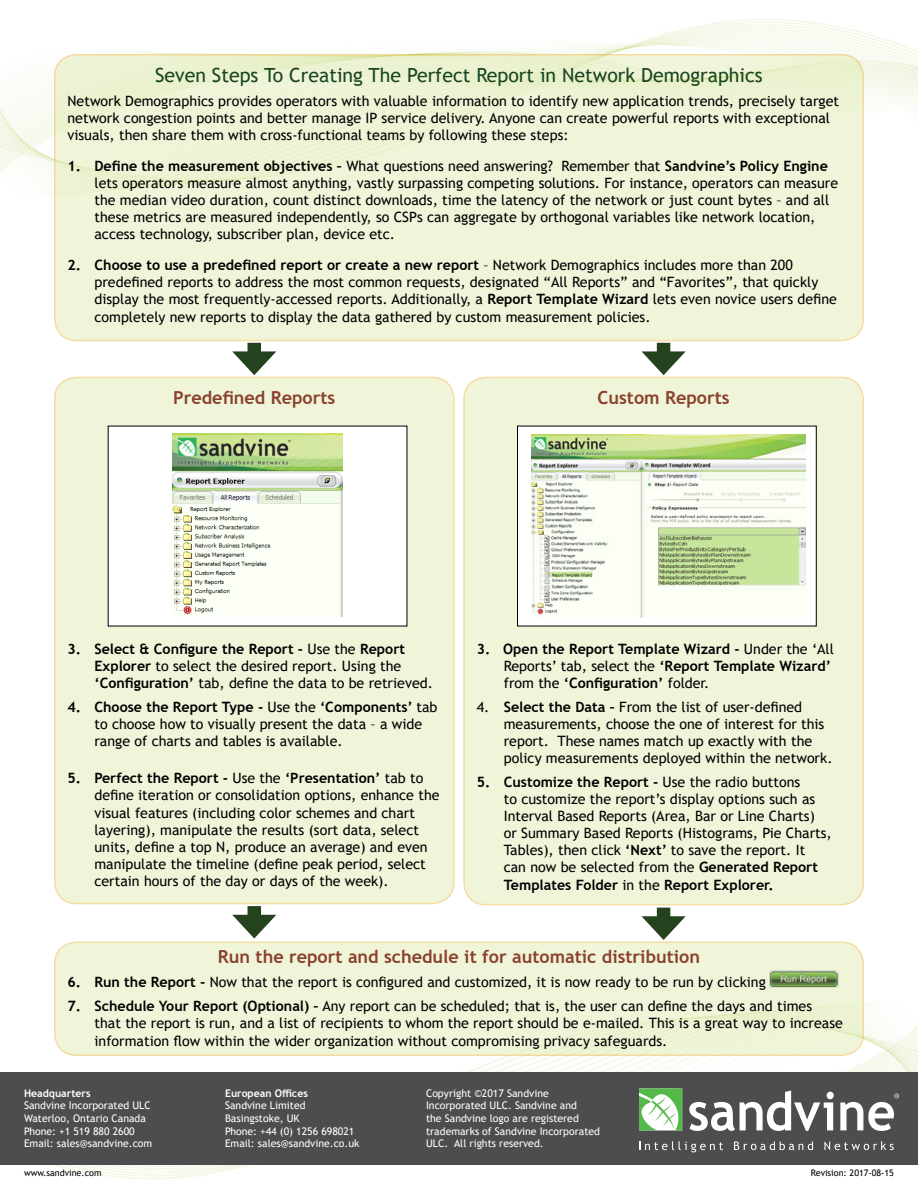
<style>
.page{position:relative;width:918px;height:1188px;background:#fff}
.page>*{position:absolute;margin:0;border:0;box-sizing:border-box;transform-origin:0 0}
.Third-Level_Heading{font:19.5px "Trebuchet MS";color:#194621}
.Sidebar_Title{font:700 18px "Trebuchet MS";color:#8a412e}
.Bullets_-_Level_1{font:700 18px "Trebuchet MS";color:#8a412e}
.Bullets_-_Level_1-2{font:14.25px/17.1px "Trebuchet MS";color:#000}
.Bullets_-_Level_1-3{font:700 14.25px/17.1px "Trebuchet MS";color:#000}
.Address_Bar_Text{font:10.5px/12.6px "Trebuchet MS";color:#fff}
.Address_Bar_Text-2{font:700 10.5px/12.6px "Trebuchet MS";color:#fff}
.t1{font:9px "Trebuchet MS";color:#000}
.s1{font-weight:700}
.s2{font-weight:400}
</style>
<div class="page">
<img style="left:54px;top:1003px;width:864px;height:176px">
<img style="left:0;top:19px;width:918px;height:176px">
<div style="left:0;top:1072px;width:918px;height:93px;background:#4d4d4f"></div>
<svg style="left:639px;top:1088px;width:44px;height:43px;background:#aad9a4"></svg>
<svg style="left:840px;top:1093px;width:59px;height:38px"></svg>
<svg style="left:689px;top:1090px;width:145px;height:41px"></svg>
<svg style="left:639px;top:1141px;width:84px;height:11px"></svg>
<svg style="left:734px;top:1141px;width:79px;height:9px"></svg>
<svg style="left:824px;top:1141px;width:70px;height:9px"></svg>
<div style="left:55px;top:55px;width:808px;height:286px;background:#f0f5da;border-radius:22px"></div>
<div style="left:54px;top:54px;width:810px;height:287px;border:2px solid #e7a614;border-radius:22px"></div>
<div style="left:55px;top:942px;width:808px;height:113px;background:#f0f5da;border-radius:22px"></div>
<div style="left:54px;top:942px;width:810px;height:114px;border:2px solid #e7a614;border-radius:22px"></div>
<img style="left:770px;top:971px;width:68px;height:17px">
<div style="left:248px;top:343px;width:13px;height:18px;background:#24421d"></div>
<svg style="left:232px;top:351px;width:44px;height:24px"></svg>
<div style="left:657px;top:343px;width:13px;height:18px;background:#24421d"></div>
<svg style="left:642px;top:351px;width:44px;height:24px"></svg>
<div style="left:248px;top:906px;width:13px;height:18px;background:#24421d"></div>
<svg style="left:232px;top:915px;width:44px;height:24px"></svg>
<div style="left:657px;top:908px;width:13px;height:18px;background:#24421d"></div>
<svg style="left:642px;top:916px;width:44px;height:24px"></svg>
<div style="left:55px;top:377px;width:399px;height:527px;background:#f0f5da;border-radius:22px"></div>
<div style="left:54px;top:377px;width:401px;height:527px;border:2px solid #e7a614;border-radius:22px"></div>
<div style="left:464px;top:377px;width:399px;height:528px;background:#f0f5da;border-radius:22px"></div>
<div style="left:463px;top:377px;width:401px;height:528px;border:2px solid #e7a614;border-radius:22px"></div>
<div style="left:108px;top:426px;width:299px;height:200px;background:#fff"></div>
<img style="left:173px;top:434px;width:170px;height:183px">
<div style="left:518px;top:426px;width:298px;height:200px;background:#fff"></div>
<img style="left:531px;top:435px;width:274px;height:182px">
<p class="Third-Level_Heading" style="left:155px;top:63px;width:609px">Seven Steps To Creating The Perfect Report in Network Demographics</p>
<p class="Bullets_-_Level_1-2" style="left:68px;top:92px;width:773px">Network Demographics provides operators with valuable information to identify new application trends, precisely target network congestion points and better manage IP service delivery. Anyone can create powerful reports with exceptional visuals, then share them with cross-functional teams by following these steps:</p>
<p class="Bullets_-_Level_1-2" style="left:94px;top:157px;width:745px;text-indent:-27px"><span class="s1">1. Define the measurement objectives –</span> What questions need answering? Remember that <span class="s1">Sandvine’s Policy Engine </span>lets operators measure almost anything, vastly surpassing competing solutions. For instance, operators can measure the median video duration, count distinct downloads, time the latency of the network or just count bytes – and all these metrics are measured independently, so CSPs can aggregate by orthogonal variables like network location, access technology, subscriber plan, device etc.</p>
<p class="Bullets_-_Level_1-2" style="left:94px;top:256px;width:744px;text-indent:-27px"><span class="s1">2. Choose to use a predefined report or create a new report</span> – Network Demographics includes more than 200 predefined reports to address the most common requests, designated “All Reports” and “Favorites”, that quickly display the most frequently-accessed reports. Additionally, a <span class="s1">Report Template Wizard</span> lets even novice users define completely new reports to display the data gathered by custom measurement policies.</p>
<p class="Bullets_-_Level_1" style="left:173px;top:386px;width:164px">Predefined Reports</p>
<p class="Sidebar_Title" style="left:597px;top:386px;width:134px">Custom Reports</p>
<p class="Bullets_-_Level_1-2" style="left:94px;top:640px;width:340px;text-indent:-27px"><span class="s1">3. Select &amp; Configure the Report -</span> Use the <span class="s1">Report<br>Explorer</span> to select the desired report. Using the <span class="s1">‘Configuration’</span> tab, define the data to be retrieved.</p>
<p class="Bullets_-_Level_1-2" style="left:94px;top:698px;width:345px;text-indent:-27px"><span class="s1">4. Choose the Report Type -</span> Use the <span class="s1">‘Components’</span> tab to choose how to visually present the data – a wide range of charts and tables is available.</p>
<p class="Bullets_-_Level_1-2" style="left:94px;top:770px;width:347px;text-indent:-27px"><span class="s1">5. Perfect the Report -</span> Use the <span class="s1">‘Presentation’</span> tab to define iteration or consolidation options, enhance the visual features (including color schemes and chart layering), manipulate the results (sort data, select units, define a top N, produce an average) and even manipulate the timeline (define peak period, select certain hours of the day or days of the week).</p>
<p class="Bullets_-_Level_1-3" style="left:504px;top:640px;width:332px;text-indent:-27px">3. Open the Report Template Wizard - <span class="s2">Under the ‘All<br>Reports’ tab, select the</span> ‘Report Template Wizard’ <span class="s2">from the</span> ‘Configuration’ <span class="s2">folder.</span></p>
<p class="Bullets_-_Level_1-2" style="left:504px;top:698px;width:330px;text-indent:-27px">4. <span class="s1">Select the Data –</span> From the list of user-defined measurements, choose the one of interest for this report. These names match up exactly with the policy measurements deployed within the network.</p>
<p class="Bullets_-_Level_1-2" style="left:504px;top:773px;width:330px;text-indent:-27px"><span class="s1">5. Customize the Report -</span> Use the radio buttons<br>to customize the report’s display options such as Interval Based Reports (Area, Bar or Line Charts)<br>or Summary Based Reports (Histograms, Pie Charts, Tables), then click <span class="s1">‘Next’</span> to save the report. It<br>can now be selected from the <span class="s1">Generated Report Templates Folder</span> in the <span class="s1">Report Explorer.</span></p>
<p class="Sidebar_Title" style="left:218px;top:946px;width:484px">Run the report and schedule it for automatic distribution</p>
<p class="Bullets_-_Level_1-2" style="left:68px;top:974px;width:700px"><span class="s1">6. Run the Report -</span> Now that the report is configured and customized, it is now ready to be run by clicking</p>
<p class="Bullets_-_Level_1-2" style="left:94px;top:997px;width:750px;line-height:17.5px;text-indent:-27px"><span class="s1">7. Schedule Your Report (Optional) –</span> Any report can be scheduled; that is, the user can define the days and times<br>that the report is run, and a list of recipients to whom the report should be e-mailed. This is a great way to increase information flow within the wider organization without compromising privacy safeguards.</p>
<p class="Address_Bar_Text" style="left:24px;top:1087px;width:128px"><span class="s1">Headquarters<br></span>Sandvine Incorporated ULC</p>
<p class="Address_Bar_Text" style="left:24px;top:1112px;width:130px">Waterloo, Ontario Canada<br>Phone: +1 519 880 2600<br>Email: sales@sandvine.com</p>
<p class="Address_Bar_Text-2" style="left:225px;top:1087px;width:84px">European Offices<br><span class="s2">Sandvine Limited</span></p>
<p class="Address_Bar_Text" style="left:225px;top:1112px;width:136px">Basingstoke, UK<br>Phone: +44 (0) 1256 698021<br>Email: sales@sandvine.co.uk</p>
<p class="Address_Bar_Text" style="left:426px;top:1087px;width:176px">Copyright ©2017 Sandvine<br>Incorporated ULC. Sandvine and<br>the Sandvine logo are registered trademarks of Sandvine Incorporated<br>ULC. All rights reserved.</p>
<p class="t1" style="left:24px;top:1167px;width:79px">www.sandvine.com</p>
<p class="t1" style="left:811px;top:1167px;width:85px">Revision: 2017-08-15</p>
</div>
